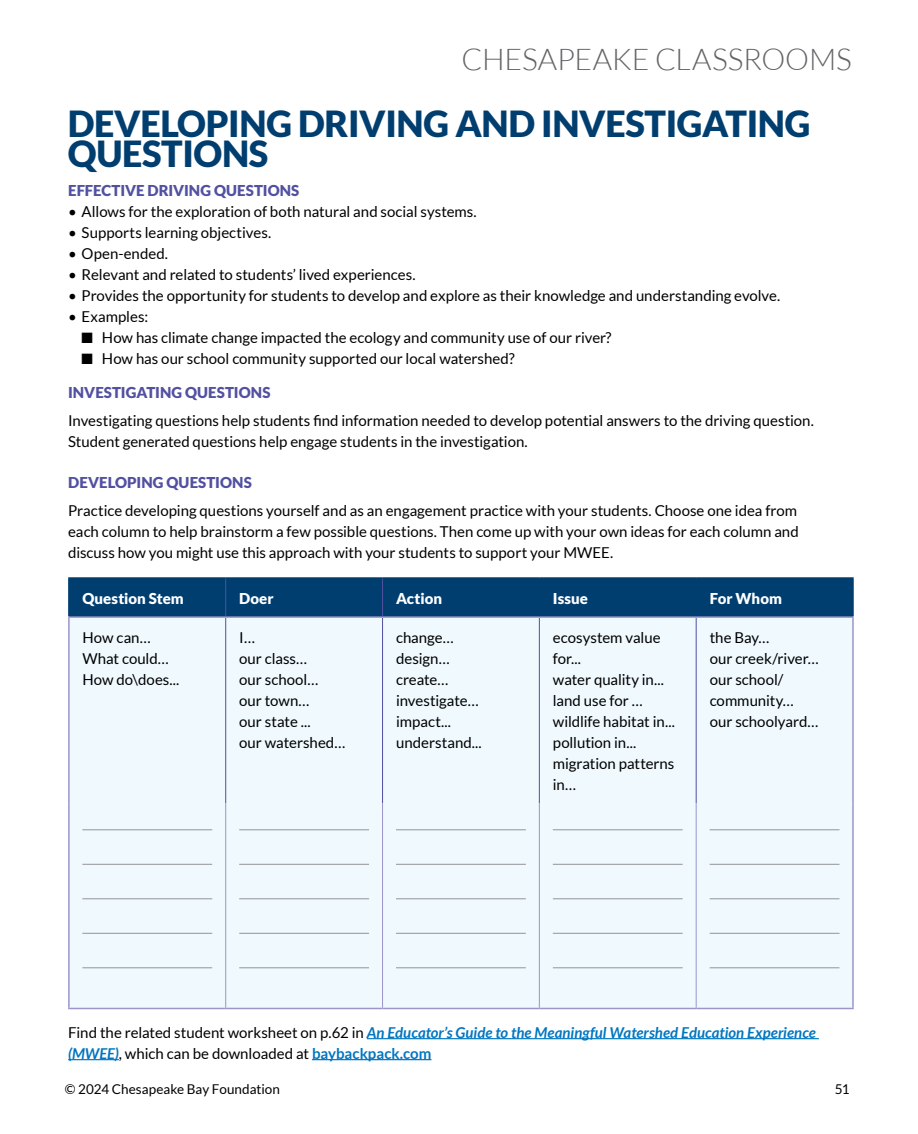
<style>
.page{position:relative;width:918px;height:1134px;background:#fff}
.page>*{position:absolute;margin:0;border:0;box-sizing:border-box;transform-origin:0 0}
.t1{font:900 36px/30px "Lato";letter-spacing:-.01em;color:#003e70}
.t2{font:300 30px "Lato";letter-spacing:-.005em;color:#636466}
.t3{font:15px/21px "Lato";color:#000}
.t4{font:italic 700 15px/21px "Lato";color:#0076c0}
.t5{font:900 15px "Lato";letter-spacing:.005em;color:#5250a1}
.t6{font:900 15px "Lato";letter-spacing:.005em;color:#fff}
.t7{font:13.5px "Lato";color:#000}
.s1{font-weight:400;font-style:normal;color:#000}
.s2{font-style:normal}
</style>
<div class="page">
<hr style="left:367px;top:1038px;width:452px;height:1px;background:#0076c0">
<hr style="left:68px;top:1059px;width:51px;height:1px;background:#0076c0">
<hr style="left:312px;top:1059px;width:119px;height:1px;background:#0076c0">
<div style="left:70px;top:579px;width:782px;height:37px;background:#003e70"></div>
<div style="left:70px;top:618px;width:782px;height:390px;background:#eff9fe"></div>
<hr style="left:225px;top:618px;width:1px;height:185px;background:#5250a1">
<hr style="left:382px;top:618px;width:1px;height:185px;background:#5250a1">
<hr style="left:539px;top:618px;width:1px;height:185px;background:#5250a1">
<hr style="left:696px;top:618px;width:1px;height:185px;background:#5250a1">
<hr style="left:225px;top:803px;width:1px;height:205px;background:#9b95c9">
<hr style="left:539px;top:803px;width:1px;height:205px;background:#9b95c9">
<hr style="left:382px;top:803px;width:1px;height:205px;background:#9b95c9">
<hr style="left:696px;top:803px;width:1px;height:205px;background:#9b95c9">
<hr style="left:225px;top:579px;width:1px;height:37px;background:#5250a1">
<hr style="left:382px;top:579px;width:1px;height:37px;background:#5250a1">
<hr style="left:68px;top:577px;width:158px;height:2px;background:#003e70">
<hr style="left:68px;top:579px;width:2px;height:37px;background:#003e70">
<hr style="left:226px;top:577px;width:157px;height:2px;background:#003e70">
<hr style="left:383px;top:577px;width:156px;height:2px;background:#003e70">
<hr style="left:539px;top:577px;width:157px;height:2px;background:#003e70">
<hr style="left:539px;top:579px;width:1px;height:37px;background:#003e70">
<hr style="left:696px;top:577px;width:158px;height:2px;background:#003e70">
<hr style="left:695px;top:579px;width:2px;height:37px;background:#003e70">
<hr style="left:852px;top:579px;width:2px;height:37px;background:#003e70">
<hr style="left:68px;top:616px;width:158px;height:2px;background:#9b95c9">
<hr style="left:68px;top:618px;width:2px;height:185px;background:#9b95c9">
<hr style="left:226px;top:616px;width:157px;height:2px;background:#9b95c9">
<hr style="left:383px;top:616px;width:156px;height:2px;background:#9b95c9">
<hr style="left:539px;top:616px;width:157px;height:2px;background:#9b95c9">
<hr style="left:696px;top:616px;width:158px;height:2px;background:#9b95c9">
<hr style="left:852px;top:618px;width:2px;height:185px;background:#9b95c9">
<hr style="left:68px;top:803px;width:2px;height:205px;background:#9b95c9">
<hr style="left:852px;top:803px;width:2px;height:205px;background:#9b95c9">
<hr style="left:68px;top:1008px;width:158px;height:1px;background:#9b95c9">
<hr style="left:226px;top:1008px;width:157px;height:1px;background:#9b95c9">
<hr style="left:383px;top:1008px;width:156px;height:1px;background:#9b95c9">
<hr style="left:539px;top:1008px;width:157px;height:1px;background:#9b95c9">
<hr style="left:696px;top:1008px;width:158px;height:1px;background:#9b95c9">
<hr style="left:82px;top:830px;width:130px;height:1px;background:#939598">
<hr style="left:82px;top:864px;width:130px;height:1px;background:#939598">
<hr style="left:82px;top:899px;width:130px;height:1px;background:#939598">
<hr style="left:82px;top:933px;width:130px;height:1px;background:#939598">
<hr style="left:82px;top:968px;width:130px;height:1px;background:#939598">
<hr style="left:239px;top:830px;width:130px;height:1px;background:#939598">
<hr style="left:239px;top:864px;width:130px;height:1px;background:#939598">
<hr style="left:239px;top:899px;width:130px;height:1px;background:#939598">
<hr style="left:239px;top:933px;width:130px;height:1px;background:#939598">
<hr style="left:239px;top:968px;width:130px;height:1px;background:#939598">
<hr style="left:396px;top:830px;width:130px;height:1px;background:#939598">
<hr style="left:396px;top:864px;width:130px;height:1px;background:#939598">
<hr style="left:396px;top:899px;width:130px;height:1px;background:#939598">
<hr style="left:396px;top:933px;width:130px;height:1px;background:#939598">
<hr style="left:396px;top:968px;width:130px;height:1px;background:#939598">
<hr style="left:553px;top:830px;width:130px;height:1px;background:#939598">
<hr style="left:553px;top:864px;width:130px;height:1px;background:#939598">
<hr style="left:553px;top:899px;width:130px;height:1px;background:#939598">
<hr style="left:553px;top:933px;width:130px;height:1px;background:#939598">
<hr style="left:553px;top:968px;width:130px;height:1px;background:#939598">
<hr style="left:710px;top:830px;width:130px;height:1px;background:#939598">
<hr style="left:710px;top:864px;width:130px;height:1px;background:#939598">
<hr style="left:710px;top:899px;width:130px;height:1px;background:#939598">
<hr style="left:710px;top:933px;width:130px;height:1px;background:#939598">
<hr style="left:710px;top:968px;width:130px;height:1px;background:#939598">
<h2 class="t2" style="left:462px;top:43px;width:392px">CHESAPEAKE CLASSROOMS</h2>
<h1 class="t1" style="left:68px;top:108px;width:744px">DEVELOPING DRIVING AND INVESTIGATING<br>QUESTIONS</h1>
<p class="t5" style="left:68px;top:181px;width:233px">EFFECTIVE DRIVING QUESTIONS</p>
<p class="t3" style="left:68px;top:200px;width:410px">• Allows for the exploration of both natural and social systems.</p>
<p class="t3" style="left:68px;top:221px;width:205px">• Supports learning objectives.</p>
<p class="t3" style="left:68px;top:242px;width:101px">• Open‑ended.</p>
<p class="t3" style="left:68px;top:263px;width:349px">• Relevant and related to students’ lived experiences.</p>
<p class="t3" style="left:68px;top:284px;width:714px">• Provides the opportunity for students to develop and explore as their knowledge and understanding evolve.</p>
<p class="t3" style="left:68px;top:305px;width:82px">• Examples:</p>
<p class="t3" style="left:82px;top:326px;width:531px">■ How has climate change impacted the ecology and community use of our river?</p>
<p class="t3" style="left:82px;top:347px;width:435px">■ How has our school community supported our local watershed?</p>
<p class="t5" style="left:68px;top:384px;width:204px">INVESTIGATING QUESTIONS</p>
<p class="t3" style="left:68px;top:410px;width:747px">Investigating questions help students find information needed to develop potential answers to the driving question.<br>Student generated questions help engage students in the investigation.</p>
<p class="t5" style="left:68px;top:474px;width:185px">DEVELOPING QUESTIONS</p>
<p class="t3" style="left:68px;top:500px;width:732px;text-align:justify">Practice developing questions yourself and as an engagement practice with your students. Choose one idea from each column to help brainstorm a few possible questions. Then come up with your own ideas for each column and discuss how you might use this approach with your students to support your MWEE.</p>
<p class="t6" style="left:82px;top:589px;width:103px">Question Stem</p>
<p class="t6" style="left:239px;top:589px;width:36px">Doer</p>
<p class="t6" style="left:396px;top:589px;width:48px">Action</p>
<p class="t6" style="left:553px;top:589px;width:37px">Issue</p>
<p class="t6" style="left:710px;top:589px;width:74px">For Whom</p>
<p class="t3" style="left:82px;top:627px;width:99px">How can…<br>What could…<br>How do\does...</p>
<p class="t3" style="left:239px;top:627px;width:108px">I…<br>our class…<br>our school…<br>our town…<br>our state ...<br>our watershed…</p>
<p class="t3" style="left:396px;top:627px;width:87px">change… design… create… investigate… impact... understand...</p>
<p class="t3" style="left:553px;top:627px;width:124px">ecosystem value for...<br>water quality in... land use for … wildlife habitat in... pollution in... migration patterns in…</p>
<p class="t3" style="left:710px;top:627px;width:110px">the Bay…<br>our creek/river… our school/ community… our schoolyard…</p>
<p class="t4" style="left:68px;top:1022px;width:749px"><span class="s1">Find the related student worksheet on p.62 in</span> An Educator’s Guide to the Meaningful Watershed Education Experience (MWEE)<span class="s1">, which can be downloaded at</span> <span class="s2">baybackpack.com</span></p>
<p class="t7" style="left:65px;top:1081px;width:217px">© 2024 Chesapeake Bay Foundation</p>
<p class="t7" style="left:835px;top:1081px;width:16px">51</p>
</div>
